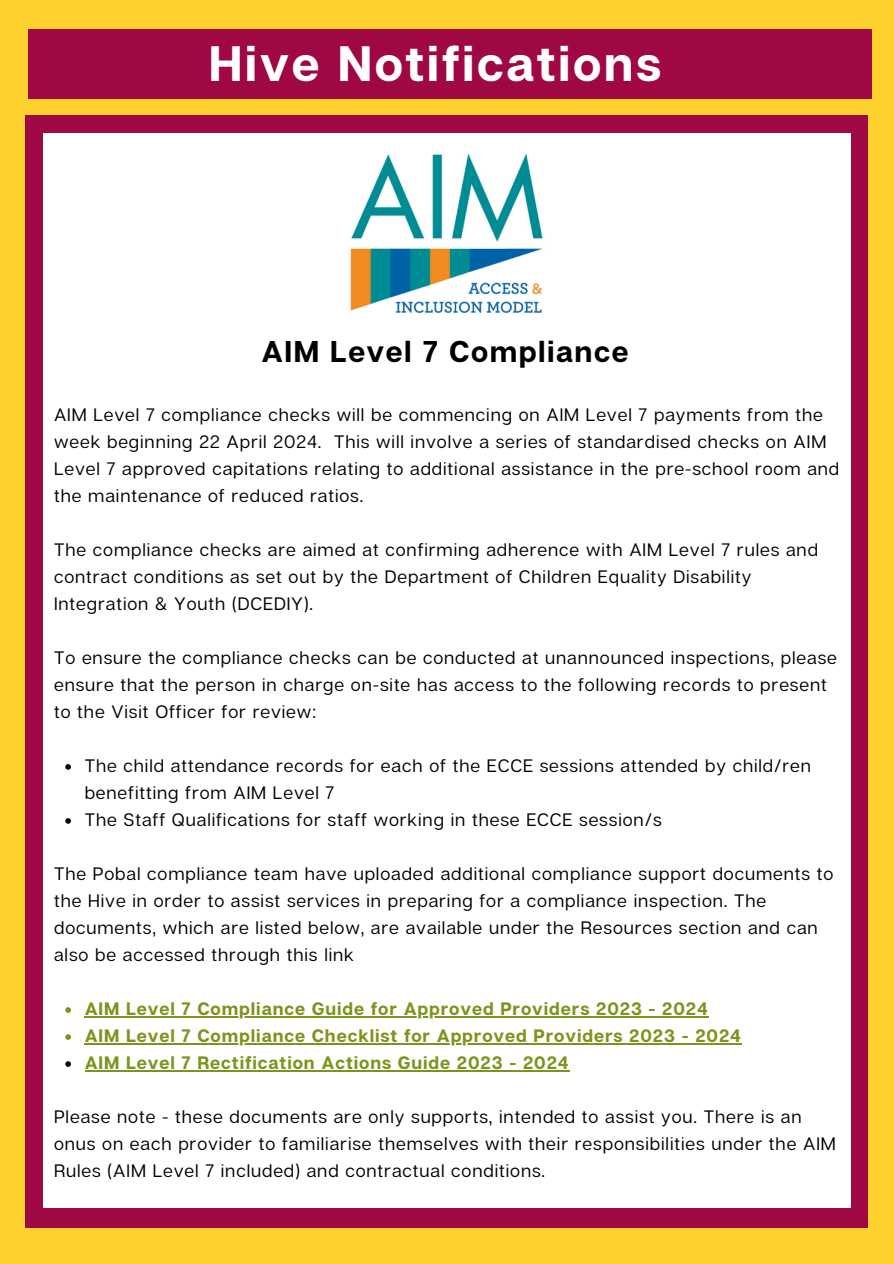
<style>
.page{position:relative;width:894px;height:1264px;background:#fff}
.page>*{position:absolute;margin:0;border:0;box-sizing:border-box;transform-origin:0 0}
.t1{font:700 49.65px "Articulat CF";letter-spacing:.05em;color:#fff}
.t2{font:700 30px "Articulat CF";letter-spacing:.05em;color:#000}
.t3{font:18px/27px "Articulat CF";letter-spacing:.05em;color:#000}
.t4{font:700 18px "Articulat CF";letter-spacing:.05em;color:#7a941c}
</style>
<div class="page">
<div style="left:0;top:0;width:893px;height:1263px;background:#fed12e"></div>
<div style="left:25px;top:115px;width:843px;height:1113px;background:#9f0745"></div>
<div style="left:43px;top:133px;width:807px;height:1074px;background:#fff"></div>
<svg style="left:65px;top:764px;width:6px;height:5px"></svg>
<svg style="left:65px;top:818px;width:6px;height:5px"></svg>
<svg style="left:65px;top:1007px;width:6px;height:5px"></svg>
<hr style="left:85px;top:1016px;width:623px;height:1px;background:#7a941c">
<svg style="left:65px;top:1034px;width:6px;height:5px"></svg>
<hr style="left:85px;top:1043px;width:656px;height:1px;background:#7a941c">
<svg style="left:65px;top:1061px;width:6px;height:5px"></svg>
<hr style="left:85px;top:1070px;width:484px;height:1px;background:#7a941c">
<img style="left:350px;top:153px;width:193px;height:160px">
<div style="left:28px;top:29px;width:843px;height:69px;background:#9f0745"></div>
<p class="t1" style="left:209px;top:33px;width:454px">Hive Notifications</p>
<h1 class="t2" style="left:261px;top:333px;width:369px">AIM Level 7 Compliance</h1>
<p class="t3" style="left:54px;top:400px;width:786px">AIM Level 7 compliance checks will be commencing on AIM Level 7 payments from the week beginning 22 April 2024. This will involve a series of standardised checks on AIM Level 7 approved capitations relating to additional assistance in the pre-school room and the maintenance of reduced ratios.</p>
<h2 class="t3" style="left:54px;top:535px;width:765px">The compliance checks are aimed at confirming adherence with AIM Level 7 rules and contract conditions as set out by the Department of Children Equality Disability<br>Integration &amp; Youth (DCEDIY).</h2>
<p class="t3" style="left:54px;top:643px;width:784px">To ensure the compliance checks can be conducted at unannounced inspections, please ensure that the person in charge on-site has access to the following records to present to the Visit Officer for review:</p>
<p class="t3" style="left:85px;top:751px;width:727px">The child attendance records for each of the ECCE sessions attended by child/ren benefitting from AIM Level 7</p>
<p class="t3" style="left:85px;top:805px;width:578px">The Staff Qualifications for staff working in these ECCE session/s</p>
<p class="t3" style="left:54px;top:859px;width:780px">The Pobal compliance team have uploaded additional compliance support documents to the Hive in order to assist services in preparing for a compliance inspection. The documents, which are listed below, are available under the Resources section and can also be accessed through this link</p>
<p class="t4" style="left:85px;top:997px;width:624px">AIM Level 7 Compliance Guide for Approved Providers 2023 - 2024</p>
<p class="t4" style="left:85px;top:1024px;width:657px">AIM Level 7 Compliance Checklist for Approved Providers 2023 - 2024</p>
<p class="t4" style="left:85px;top:1051px;width:485px">AIM Level 7 Rectification Actions Guide 2023 - 2024</p>
<p class="t3" style="left:54px;top:1102px;width:783px">Please note - these documents are only supports, intended to assist you. There is an onus on each provider to familiarise themselves with their responsibilities under the AIM<br>Rules (AIM Level 7 included) and contractual conditions.</p>
</div>
